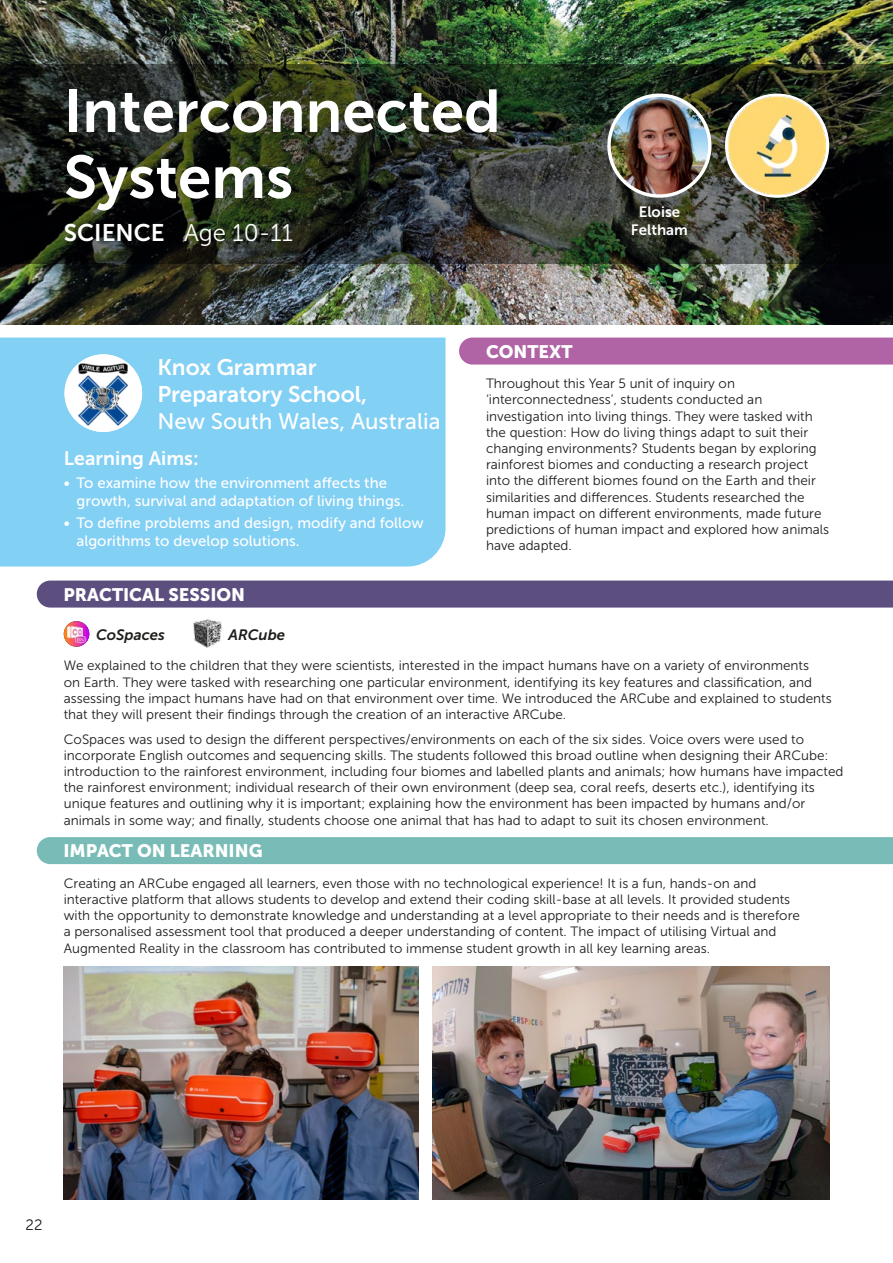
<style>
.page{position:relative;width:893px;height:1263px;background:#fff}
.page>*{position:absolute;margin:0;border:0;box-sizing:border-box;transform-origin:0 0}
.t1{font:60px/66px "Museo Sans 700";color:#fff}
.t2{font:24px "Museo Sans 300";color:#fff}
.t3{font:22.5px/27px "Museo Sans 700";color:#fff}
.t4{font:22.5px "Museo Sans 500";color:#fff}
.t5{font:19.5px "Museo Sans 700";color:#fff}
.t6{font:18px "Museo Sans 900";color:#fff}
.t7{font:15px/18px "Museo Sans 500";color:#fff}
.t8{font:italic 15px "Museo Sans 700";color:#1d1d1b}
.t9{font:15px/18px "Museo Sans 700";color:#fff;text-align:center}
.t10{font:15px "Museo Sans 300";color:#1d1d1b}
.t11{font:13.5px/16.2px "Museo Sans 300";color:#1d1d1b}
.s1{font-family:"Museo Sans 700"}
</style>
<div class="page">
<img style="left:0;top:0;width:893px;height:324px">
<div style="left:0;top:338px;width:446px;height:228px;background:#83d0f5"></div>
<img style="left:0;top:64px;width:893px;height:200px">
<div style="left:459px;top:338px;width:434px;height:27px;background:#b164a5"></div>
<div style="left:37px;top:581px;width:856px;height:27px;background:#5c4e7f"></div>
<div style="left:37px;top:837px;width:856px;height:27px;background:#79bcb7"></div>
<img style="left:64px;top:966px;width:354px;height:233px">
<img style="left:432px;top:967px;width:397px;height:232px">
<div style="left:65px;top:354px;width:77px;height:78px;background:#fff;border-radius:50%"></div>
<img style="left:76px;top:361px;width:55px;height:65px">
<svg style="left:725px;top:94px;width:104px;height:104px"></svg>
<img style="left:728px;top:97px;width:98px;height:97px">
<img style="left:64px;top:621px;width:25px;height:26px;border-radius:13px">
<svg style="left:607px;top:94px;width:104px;height:104px"></svg>
<img style="left:611px;top:97px;width:97px;height:97px;border-radius:49px">
<img style="left:193px;top:619px;width:29px;height:29px">
<h1 class="t1" style="left:64px;top:78px;width:438px">Interconnected<br>Systems</h1>
<h2 class="t2" style="left:64px;top:219px;width:231px"><span class="s1">SCIENCE</span> Age 10-11</h2>
<p class="t9" style="left:631px;top:202px;width:59px">Eloise<br>Feltham</p>
<h3 class="t3" style="left:157px;top:353px;width:211px">Knox Grammar<br>Preparatory School,</h3>
<h3 class="t4" style="left:157px;top:408px;width:285px">New South Wales, Australia</h3>
<h3 class="t5" style="left:64px;top:448px;width:136px">Learning Aims:</h3>
<p class="t7" style="left:77px;top:473px;width:329px;text-indent:-13px">• To examine how the environment affects the growth, survival and adaptation of living things.</p>
<p class="t7" style="left:77px;top:514px;width:349px;text-indent:-13px">• To define problems and design, modify and follow algorithms to develop solutions.</p>
<h3 class="t6" style="left:63px;top:584px;width:183px">PRACTICAL SESSION</h3>
<p class="t8" style="left:96px;top:626px;width:70px">CoSpaces</p>
<p class="t8" style="left:228px;top:626px;width:58px">ARCube</p>
<h3 class="t6" style="left:486px;top:341px;width:88px">CONTEXT</h3>
<p class="t11" style="left:486px;top:375px;width:345px">Throughout this Year 5 unit of inquiry on ‘interconnectedness’, students conducted an investigation into living things. They were tasked with the question: How do living things adapt to suit their changing environments? Students began by exploring rainforest biomes and conducting a research project into the different biomes found on the Earth and their similarities and differences. Students researched the human impact on different environments, made future predictions of human impact and explored how animals have adapted.</p>
<p class="t11" style="left:64px;top:658px;width:769px">We explained to the children that they were scientists, interested in the impact humans have on a variety of environments<br>on Earth. They were tasked with researching one particular environment, identifying its key features and classification, and assessing the impact humans have had on that environment over time. We introduced the ARCube and explained to students that they will present their findings through the creation of an interactive ARCube.</p>
<p class="t11" style="left:64px;top:731px;width:781px">CoSpaces was used to design the different perspectives/environments on each of the six sides. Voice overs were used to incorporate English outcomes and sequencing skills. The students followed this broad outline when designing their ARCube: introduction to the rainforest environment, including four biomes and labelled plants and animals; how humans have impacted the rainforest environment; individual research of their own environment (deep sea, coral reefs, deserts etc.), identifying its unique features and outlining why it is important; explaining how the environment has been impacted by humans and/or animals in some way; and finally, students choose one animal that has had to adapt to suit its chosen environment.</p>
<h3 class="t6" style="left:63px;top:841px;width:201px">IMPACT ON LEARNING</h3>
<p class="t11" style="left:64px;top:875px;width:738px">Creating an ARCube engaged all learners, even those with no technological experience! It is a fun, hands-on and interactive platform that allows students to develop and extend their coding skill-base at all levels. It provided students with the opportunity to demonstrate knowledge and understanding at a level appropriate to their needs and is therefore a personalised assessment tool that produced a deeper understanding of content. The impact of utilising Virtual and Augmented Reality in the classroom has contributed to immense student growth in all key learning areas.</p>
<p class="t10" style="left:26px;top:1216px;width:18px">22</p>
</div>
